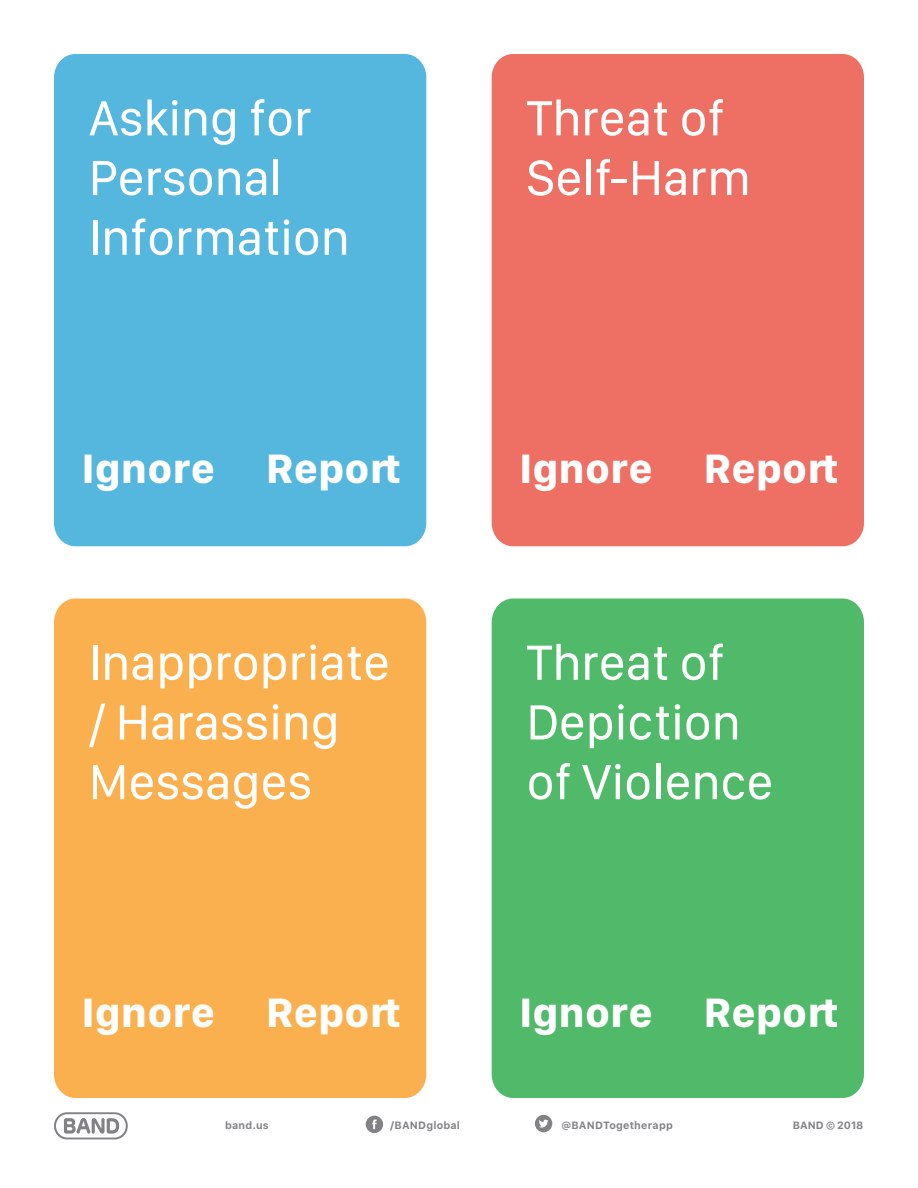
<style>
.page{position:relative;width:918px;height:1188px;background:#fff}
.page>*{position:absolute;margin:0;border:0;box-sizing:border-box;transform-origin:0 0}
.t1{font:51.15px/59.7px "SF Compact Display";color:#fff}
.t2{font:700 42.6px "SF Compact Text";color:#fff}
.t3{font:700 10.5px "SF Pro Text";letter-spacing:.02em;color:#808285}
.t4{font:700 10.5px "SF Pro Text";letter-spacing:-.005em;color:#808285}
</style>
<div class="page">
<svg style="left:54px;top:1112px;width:74px;height:27px"></svg>
<svg style="left:366px;top:1116px;width:17px;height:17px"></svg>
<svg style="left:535px;top:1115px;width:17px;height:17px"></svg>
<div style="left:54px;top:54px;width:372px;height:492px;background:#55b7dd;border-radius:22px"></div>
<div style="left:492px;top:54px;width:372px;height:492px;background:#ee6f64;border-radius:22px"></div>
<div style="left:54px;top:598px;width:372px;height:500px;background:#fbb04f"></div>
<div style="left:492px;top:598px;width:372px;height:500px;background:#50ba6a"></div>
<p class="t1" style="left:89px;top:88px;width:262px">Asking for<br>Personal<br>Information</p>
<p class="t2" style="left:81px;top:431px;width:322px">Ignore Report</p>
<p class="t1" style="left:89px;top:632px;width:303px">Inappropriate / Harassing<br>Messages</p>
<p class="t2" style="left:81px;top:975px;width:322px">Ignore Report</p>
<p class="t1" style="left:526px;top:88px;width:226px">Threat of<br>Self-Harm</p>
<p class="t2" style="left:519px;top:431px;width:322px">Ignore Report</p>
<p class="t1" style="left:526px;top:632px;width:248px">Threat of<br>Depiction of Violence</p>
<p class="t2" style="left:519px;top:975px;width:322px">Ignore Report</p>
<p class="t3" style="left:225px;top:1119px;width:45px">band.us</p>
<p class="t3" style="left:390px;top:1119px;width:71px">/BANDglobal</p>
<p class="t3" style="left:562px;top:1119px;width:113px">@BANDTogetherapp</p>
<p class="t4" style="left:793px;top:1119px;width:72px">BAND © 2018</p>
</div>
